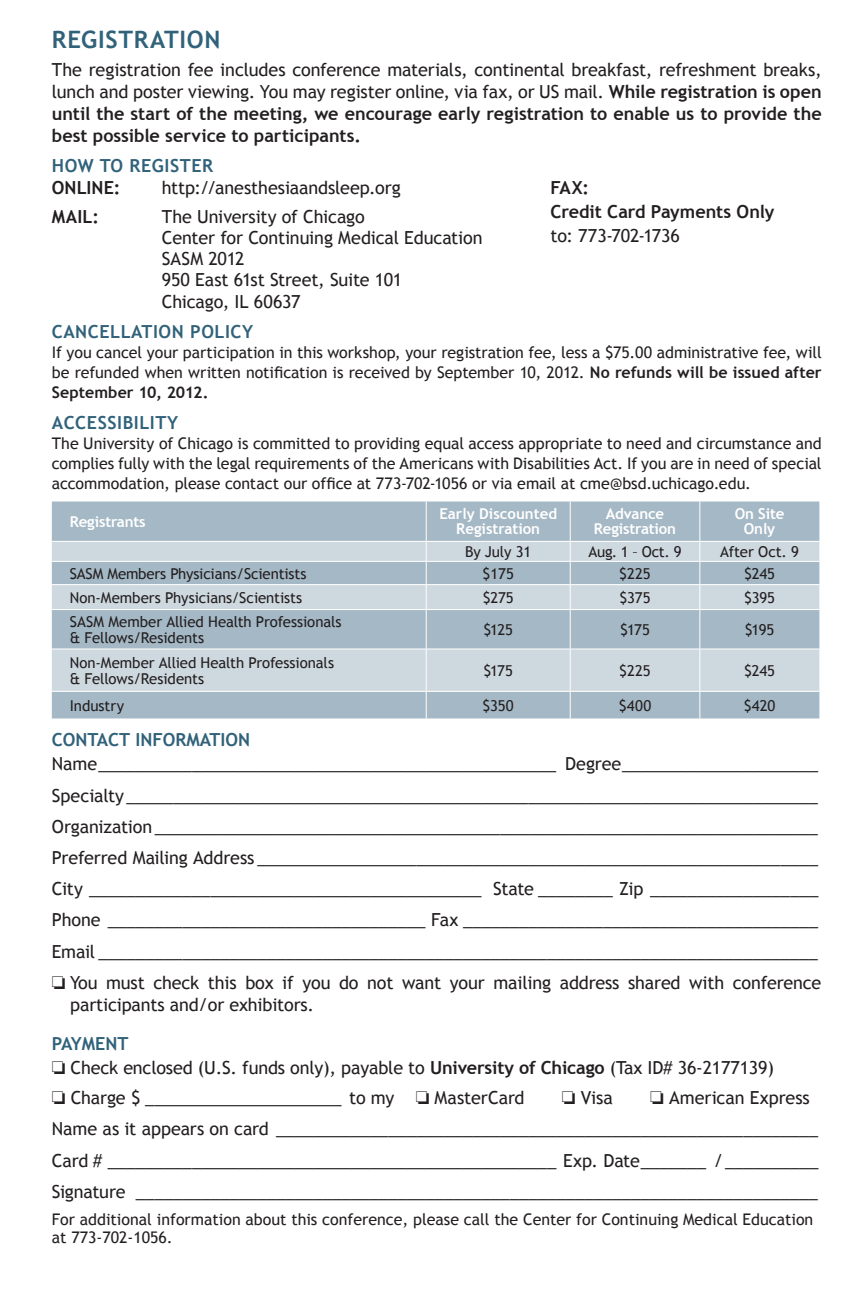
<style>
.page{position:relative;width:864px;height:1296px;background:#fff}
.page>*{position:absolute;margin:0;border:0;box-sizing:border-box;transform-origin:0 0}
.t1{font:700 24px "Trebuchet MS";letter-spacing:.03em;color:#31627a}
.body{font:18px/22px "Trebuchet MS";letter-spacing:-.01em;color:#231f20}
.body-2{font:700 18px/24px "Trebuchet MS";color:#231f20}
._10_12_subhead_w_rul{font:700 18px "Trebuchet MS";letter-spacing:.03em;color:#31627a}
._10_12_subhead_w_rul-2{font:700 18px "Trebuchet MS";color:#31627a}
.subhead{font:700 18px "Trebuchet MS";letter-spacing:.03em;color:#31627a}
.body-3{font:16px/20px "Trebuchet MS";color:#231f20;text-align:justify}
.t2{font:15px/16px "Trebuchet MS";letter-spacing:-.005em;color:#231f20}
.t3{font:700 15px/15px "Trebuchet MS";letter-spacing:-.01em;color:#fff;text-align:center}
.s1{font-weight:700}
.s2{font-weight:400}
</style>
<div class="page">
<div style="left:52px;top:692px;width:767px;height:27px;background:#a5b8c5"></div>
<svg style="left:52px;top:610px;width:767px;height:81px;background:#bac9d2"></svg>
<hr style="left:426px;top:610px;width:1px;height:39px;background:#fff">
<hr style="left:52px;top:649px;width:374px;height:1px;background:#fff">
<hr style="left:426px;top:649px;width:144px;height:1px;background:#fff">
<hr style="left:426px;top:649px;width:1px;height:42px;background:#fff">
<svg style="left:426px;top:692px;width:1px;height:27px"></svg>
<svg style="left:52px;top:502px;width:767px;height:107px;background:#b8c7d1"></svg>
<hr style="left:570px;top:610px;width:1px;height:39px;background:#fff">
<hr style="left:700px;top:610px;width:1px;height:39px;background:#fff">
<hr style="left:570px;top:649px;width:130px;height:1px;background:#fff">
<hr style="left:570px;top:649px;width:1px;height:42px;background:#fff">
<hr style="left:700px;top:649px;width:119px;height:1px;background:#fff">
<hr style="left:700px;top:649px;width:1px;height:42px;background:#fff">
<svg style="left:570px;top:692px;width:1px;height:27px"></svg>
<svg style="left:700px;top:692px;width:1px;height:27px"></svg>
<p class="t1" style="left:52px;top:24px;width:170px">REGISTRATION</p>
<p class="body" style="left:52px;top:58px;width:771px;text-align:justify">The registration fee includes conference materials, continental breakfast, refreshment breaks, lunch and poster viewing. You may register online, via fax, or US mail. <span class="s1">While registration is open until the start of the meeting, we encourage early registration to enable us to provide the best possible service to participants.</span></p>
<p class="subhead" style="left:52px;top:155px;width:163px">HOW TO REGISTER</p>
<p class="body-2" style="left:52px;top:176px;width:70px">ONLINE:</p>
<p class="body" style="left:162px;top:177px;width:240px">http://anesthesiaandsleep.org</p>
<p class="body-2" style="left:52px;top:204px;width:49px">MAIL:</p>
<p class="body" style="left:162px;top:206px;width:322px;line-height:21.2px">The University of Chicago<br>Center for Continuing Medical Education<br>SASM 2012<br>950 East 61st Street, Suite 101<br>Chicago, IL 60637</p>
<p class="_10_12_subhead_w_rul" style="left:52px;top:321px;width:203px">CANCELLATION POLICY</p>
<p class="body-3" style="left:52px;top:343px;width:771px">If you cancel your participation in this workshop, your registration fee, less a $75.00 administrative fee, will be refunded when written notification is received by September 10, 2012. <span class="s1">No refunds will be issued after September 10, 2012.</span></p>
<p class="_10_12_subhead_w_rul" style="left:52px;top:411px;width:128px">ACCESSIBILITY</p>
<p class="body-3" style="left:52px;top:433px;width:772px">The University of Chicago is committed to providing equal access appropriate to need and circumstance and complies fully with the legal requirements of the Americans with Disabilities Act. If you are in need of special accommodation, please contact our office at 773-702-1056 or via email at cme@bsd.uchicago.edu.</p>
<p class="t3" style="left:70px;top:514px;width:77px">Registrants</p>
<p class="body-2" style="left:551px;top:175px;width:226px">FAX:<br>Credit Card Payments Only <span class="s2">to: 773-702-1736</span></p>
<p class="t3" style="left:439px;top:507px;width:119px">Early Discounted</p>
<p class="t3" style="left:456px;top:522px;width:85px">Registration</p>
<p class="t3" style="left:594px;top:507px;width:84px">Advance<br>Registration</p>
<p class="t3" style="left:735px;top:507px;width:51px">On Site<br>Only</p>
<p class="t2" style="left:465px;top:544px;width:68px">By July 31</p>
<p class="t2" style="left:589px;top:544px;width:95px">Aug. 1 – Oct. 9</p>
<p class="t2" style="left:720px;top:544px;width:81px">After Oct. 9</p>
<p class="t2" style="left:70px;top:565px;width:238px">SASM Members Physicians/Scientists</p>
<p class="t2" style="left:483px;top:565px;width:33px">$175</p>
<p class="t2" style="left:619px;top:565px;width:33px">$225</p>
<p class="t2" style="left:744px;top:565px;width:32px">$245</p>
<p class="t2" style="left:70px;top:590px;width:234px">Non-Members Physicians/Scientists</p>
<p class="t2" style="left:483px;top:590px;width:33px">$275</p>
<p class="t2" style="left:619px;top:590px;width:33px">$375</p>
<p class="t2" style="left:744px;top:590px;width:33px">$395</p>
<p class="t2" style="left:70px;top:614px;width:273px">SASM Member Allied Health Professionals &amp; Fellows/Residents</p>
<p class="t2" style="left:483px;top:622px;width:31px">$125</p>
<p class="t2" style="left:620px;top:622px;width:31px">$175</p>
<p class="t2" style="left:745px;top:622px;width:31px">$195</p>
<p class="t2" style="left:70px;top:655px;width:266px">Non-Member Allied Health Professionals &amp; Fellows/Residents</p>
<p class="t2" style="left:483px;top:663px;width:31px">$175</p>
<p class="t2" style="left:619px;top:663px;width:33px">$225</p>
<p class="t2" style="left:744px;top:663px;width:32px">$245</p>
<p class="t2" style="left:70px;top:698px;width:56px">Industry</p>
<p class="t2" style="left:483px;top:698px;width:33px">$350</p>
<p class="t2" style="left:619px;top:698px;width:34px">$400</p>
<p class="t2" style="left:744px;top:698px;width:33px">$420</p>
<p class="_10_12_subhead_w_rul-2" style="left:52px;top:729px;width:200px">CONTACT INFORMATION</p>
<p class="body" style="left:52px;top:753px;width:768px">Name_________________________________________________ Degree_____________________</p>
<p class="body" style="left:52px;top:785px;width:768px">Specialty __________________________________________________________________________</p>
<p class="body" style="left:52px;top:816px;width:768px">Organization_______________________________________________________________________</p>
<p class="body" style="left:52px;top:847px;width:768px">Preferred Mailing Address ____________________________________________________________</p>
<p class="body" style="left:52px;top:878px;width:768px">City __________________________________________ State ________ Zip __________________</p>
<p class="body" style="left:52px;top:909px;width:768px">Phone __________________________________ Fax ______________________________________</p>
<p class="body" style="left:52px;top:941px;width:768px">Email _____________________________________________________________________________</p>
<p class="body" style="left:70px;top:972px;width:753px;text-indent:-18px">❏ You must check this box if you do not want your mailing address shared with conference participants and/or exhibitors.</p>
<p class="_10_12_subhead_w_rul-2" style="left:52px;top:1033px;width:78px">PAYMENT</p>
<p class="body" style="left:52px;top:1057px;width:724px">❏ Check enclosed (U.S. funds only), payable to <span class="s1">University of Chicago</span> (Tax ID# 36-2177139)</p>
<p class="body" style="left:52px;top:1087px;width:474px">❏ Charge $ _____________________ to my ❏ MasterCard</p>
<p class="body" style="left:562px;top:1087px;width:52px">❏ Visa</p>
<p class="body" style="left:650px;top:1087px;width:161px">❏ American Express</p>
<p class="body" style="left:52px;top:1118px;width:768px">Name as it appears on card __________________________________________________________</p>
<p class="body" style="left:52px;top:1150px;width:768px">Card # ________________________________________________ Exp. Date_______ /__________</p>
<p class="body" style="left:52px;top:1181px;width:768px">Signature _________________________________________________________________________</p>
<p class="body-3" style="left:52px;top:1211px;width:763px;line-height:18px">For additional information about this conference, please call the Center for Continuing Medical Education at 773-702-1056.</p>
</div>
